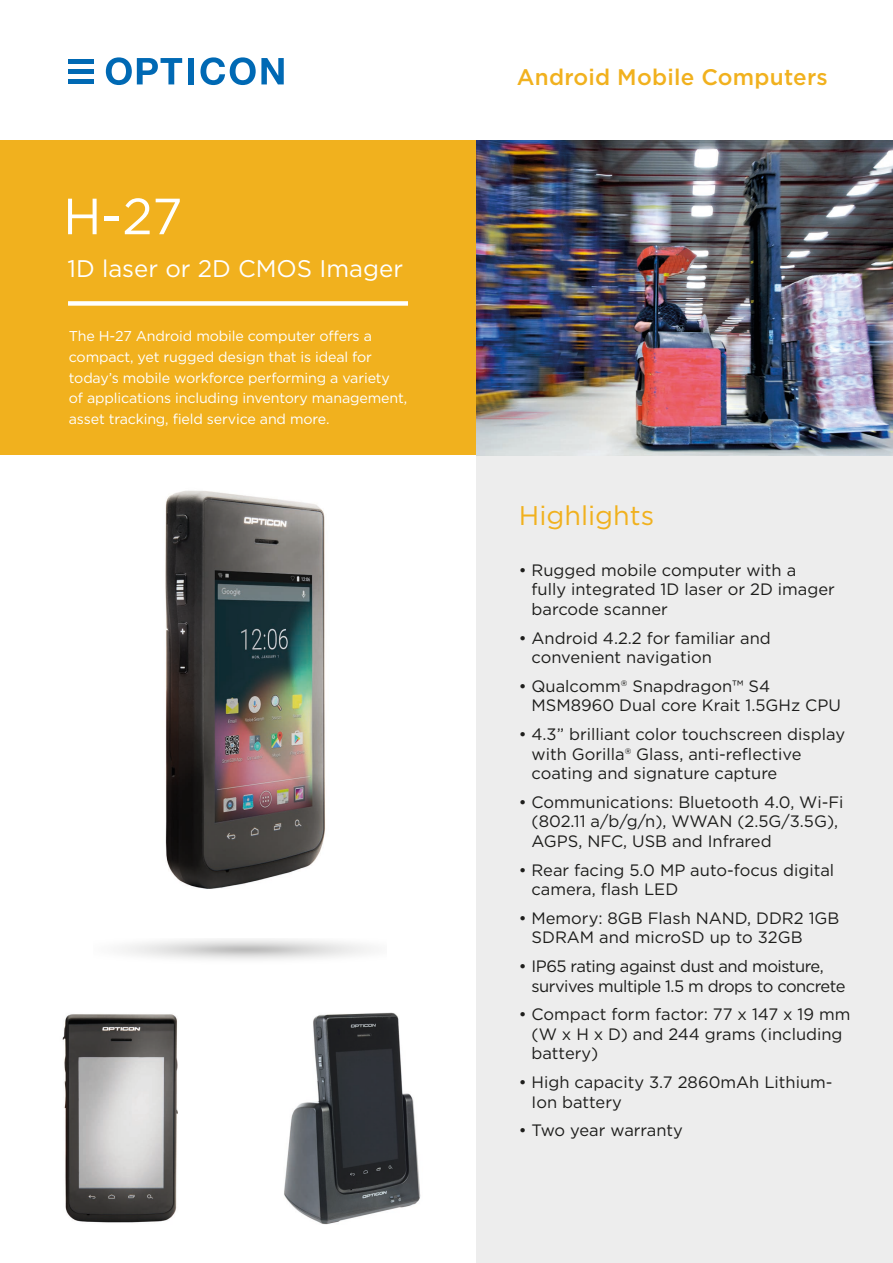
<style>
.page{position:relative;width:893px;height:1263px;background:#fff}
.page>*{position:absolute;margin:0;border:0;box-sizing:border-box;transform-origin:0 0}
.t1{font:50.85px "Gotham";color:#fff}
.t2{font:27px "Gotham";color:#f1b11e}
.t3{font:24px "Gotham";color:#fff}
.t4{font:500 22.5px "Gotham";letter-spacing:.01em;color:#f1b11e}
.t5{font:16.5px/19.8px "Gotham";color:#1d1d1b}
.t6{font:16.5px/19.8px "Gotham";letter-spacing:-.03em;color:#1d1d1b}
.t7{font:14.25px/20.7px "Gotham";letter-spacing:-.01em;color:#fff}
</style>
<div class="page">
<div style="left:476px;top:455px;width:417px;height:808px;background:#ededed"></div>
<div style="left:0;top:140px;width:476px;height:315px;background:#f1b11e"></div>
<div style="left:68px;top:301px;width:340px;height:5px;background:#fff"></div>
<img style="left:284px;top:1012px;width:137px;height:213px">
<img style="left:62px;top:1014px;width:116px;height:209px">
<img style="left:165px;top:490px;width:161px;height:399px">
<img style="left:476px;top:140px;width:417px;height:315px">
<div style="left:68px;top:59px;width:25px;height:5px;background:#0069b4"></div>
<div style="left:68px;top:69px;width:25px;height:5px;background:#0069b4"></div>
<div style="left:68px;top:79px;width:25px;height:5px;background:#0069b4"></div>
<svg style="left:106px;top:57px;width:76px;height:28px"></svg>
<div style="left:188px;top:58px;width:6px;height:26px;background:#0069b4"></div>
<svg style="left:200px;top:57px;width:84px;height:28px"></svg>
<p class="t1" style="left:63px;top:184px;width:121px">H-27</p>
<p class="t3" style="left:67px;top:253px;width:337px">1D laser or 2D CMOS Imager</p>
<p class="t7" style="left:69px;top:326px;width:340px">The H-27 Android mobile computer offers a compact, yet rugged design that is ideal for today’s mobile workforce performing a variety of applications including inventory management, asset tracking, field service and more.</p>
<p class="t4" style="left:517px;top:62px;width:312px">Android Mobile Computers</p>
<p class="t2" style="left:519px;top:498px;width:137px">Highlights</p>
<p class="t5" style="left:531px;top:559px;width:305px;text-indent:-13px">• Rugged mobile computer with a fully integrated 1D laser or 2D imager barcode scanner</p>
<p class="t5" style="left:531px;top:627px;width:241px;text-indent:-13px">• Android 4.2.2 for familiar and convenient navigation</p>
<p class="t5" style="left:531px;top:675px;width:311px;text-indent:-13px">• Qualcomm® Snapdragon™ S4<br>MSM8960 Dual core Krait 1.5GHz CPU</p>
<p class="t5" style="left:531px;top:724px;width:315px;text-indent:-13px">• 4.3” brilliant color touchscreen display with Gorilla® Glass, anti-reflective coating and signature capture</p>
<p class="t5" style="left:531px;top:791px;width:314px;text-indent:-13px">• Communications: Bluetooth 4.0, Wi-Fi (802.11 a/b/g/n), WWAN (2.5G/3.5G),<br>AGPS, NFC, USB and Infrared</p>
<p class="t5" style="left:531px;top:859px;width:304px;text-indent:-13px">• Rear facing 5.0 MP auto-focus digital camera, flash LED</p>
<p class="t5" style="left:531px;top:907px;width:309px;text-indent:-13px">• Memory: 8GB Flash NAND, DDR2 1GB<br>SDRAM and microSD up to 32GB</p>
<p class="t6" style="left:531px;top:956px;width:316px;text-indent:-13px">• IP65 rating against dust and moisture, survives multiple 1.5 m drops to concrete</p>
<p class="t5" style="left:531px;top:1004px;width:320px;text-indent:-13px">• Compact form factor: 77 x 147 x 19 mm (W x H x D) and 244 grams (including battery)</p>
<p class="t5" style="left:531px;top:1072px;width:303px;text-indent:-13px">• High capacity 3.7 2860mAh Lithium-<br>Ion battery</p>
<p class="t5" style="left:519px;top:1120px;width:166px">• Two year warranty</p>
</div>
